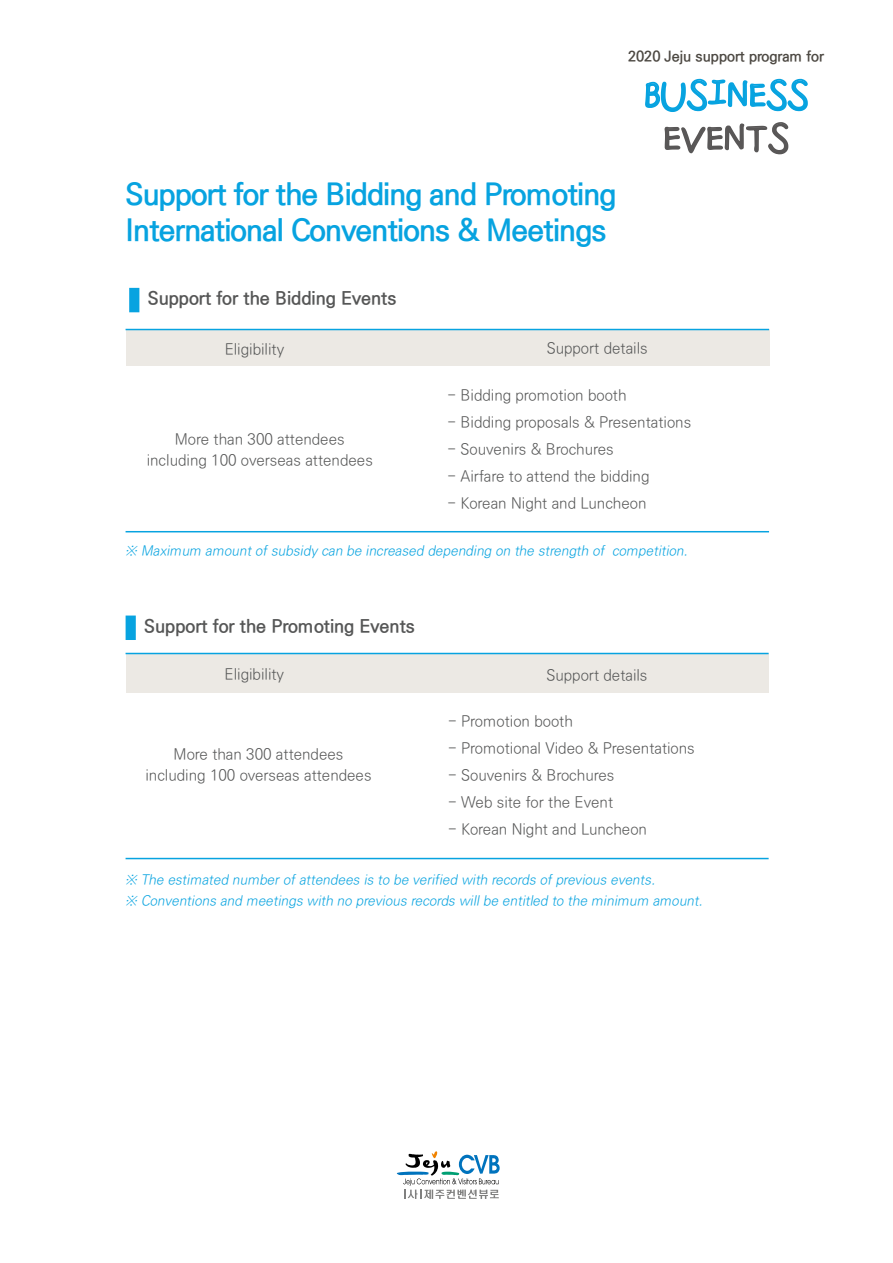
<style>
.page{position:relative;width:893px;height:1263px;background:#fff}
.page>*{position:absolute;margin:0;border:0;box-sizing:border-box;transform-origin:0 0}
.t1{font:45px "Kim Namyun";color:#07a3e0}
.t2{font:45px "Kim Namyun";color:#595757}
.t3{font:700 30px/36px "Ko Pub Dotum";letter-spacing:-.025em;color:#07a3e0}
.t4{font:700 18px "Ko Pub Dotum";color:#555656}
.t5{font:300 15px/21px "Ko Pub Dotum";color:#555656;text-align:center}
.t6{font:700 14.4px "Ko Pub Dotum";color:#4c4842}
.t7{font:italic 300 13.5px/21px "Ko Pub Dotum";color:#07a3e0}
</style>
<div class="page">
<svg style="left:397px;top:1151px;width:103px;height:48px"></svg>
<div style="left:129px;top:288px;width:10px;height:24px;background:#07a3e0;border:3px solid #07a3e0"></div>
<div style="left:126px;top:615px;width:10px;height:25px;background:#07a3e0;border:3px solid #07a3e0"></div>
<div style="left:126px;top:329px;width:643px;height:37px;background:#ece9e4"></div>
<hr style="left:126px;top:531px;width:643px;height:1px;background:#07a3e0">
<hr style="left:126px;top:329px;width:643px;height:1px;background:#07a3e0">
<div style="left:126px;top:653px;width:643px;height:40px;background:#ece9e4"></div>
<hr style="left:126px;top:858px;width:643px;height:1px;background:#07a3e0">
<hr style="left:126px;top:653px;width:643px;height:1px;background:#07a3e0">
<svg style="left:645px;top:78px;width:163px;height:77px"></svg>
<h2 class="t3" style="left:126px;top:178px;width:492px">Support for the Bidding and Promoting<br>International Conventions &amp; Meetings</h2>
<p class="t6" style="left:628px;top:50px;width:198px">2020 Jeju support program for</p>
<h1 class="t1" style="left:644px;top:70px;width:166px">BUSINESS</h1>
<h1 class="t2" style="left:663px;top:113px;width:127px">EVENTS</h1>
<p class="t4" style="left:148px;top:290px;width:250px">Support for the Bidding Events</p>
<p class="t5" style="left:225px;top:340px;width:61px">Eligibility</p>
<p class="t5" style="left:147px;top:429px;width:228px">More than 300 attendees including 100 overseas attendees</p>
<p class="t5" style="left:547px;top:339px;width:103px">Support details</p>
<p class="t5" style="left:448px;top:386px;width:180px">- Bidding promotion booth</p>
<p class="t5" style="left:448px;top:413px;width:245px">- Bidding proposals &amp; Presentations</p>
<p class="t5" style="left:448px;top:440px;width:168px">- Souvenirs &amp; Brochures</p>
<p class="t5" style="left:448px;top:467px;width:203px">- Airfare to attend the bidding</p>
<p class="t5" style="left:448px;top:494px;width:200px">- Korean Night and Luncheon</p>
<p class="t7" style="left:125px;top:541px;width:567px">※ Maximum amount of subsidy can be increased depending on the strength of competition.</p>
<p class="t4" style="left:144px;top:617px;width:272px">Support for the Promoting Events</p>
<p class="t5" style="left:225px;top:664px;width:61px">Eligibility</p>
<p class="t5" style="left:145px;top:744px;width:228px">More than 300 attendees including 100 overseas attendees</p>
<p class="t5" style="left:546px;top:665px;width:103px">Support details</p>
<p class="t5" style="left:448px;top:711px;width:126px">- Promotion booth</p>
<p class="t5" style="left:448px;top:738px;width:248px">- Promotional Video &amp; Presentations</p>
<p class="t5" style="left:448px;top:765px;width:168px">- Souvenirs &amp; Brochures</p>
<p class="t5" style="left:448px;top:792px;width:166px">- Web site for the Event</p>
<p class="t5" style="left:448px;top:819px;width:200px">- Korean Night and Luncheon</p>
<p class="t7" style="left:125px;top:870px;width:582px">※ The estimated number of attendees is to be verified with records of previous events.<br>※ Conventions and meetings with no previous records will be entitled to the minimum amount.</p>
</div>
